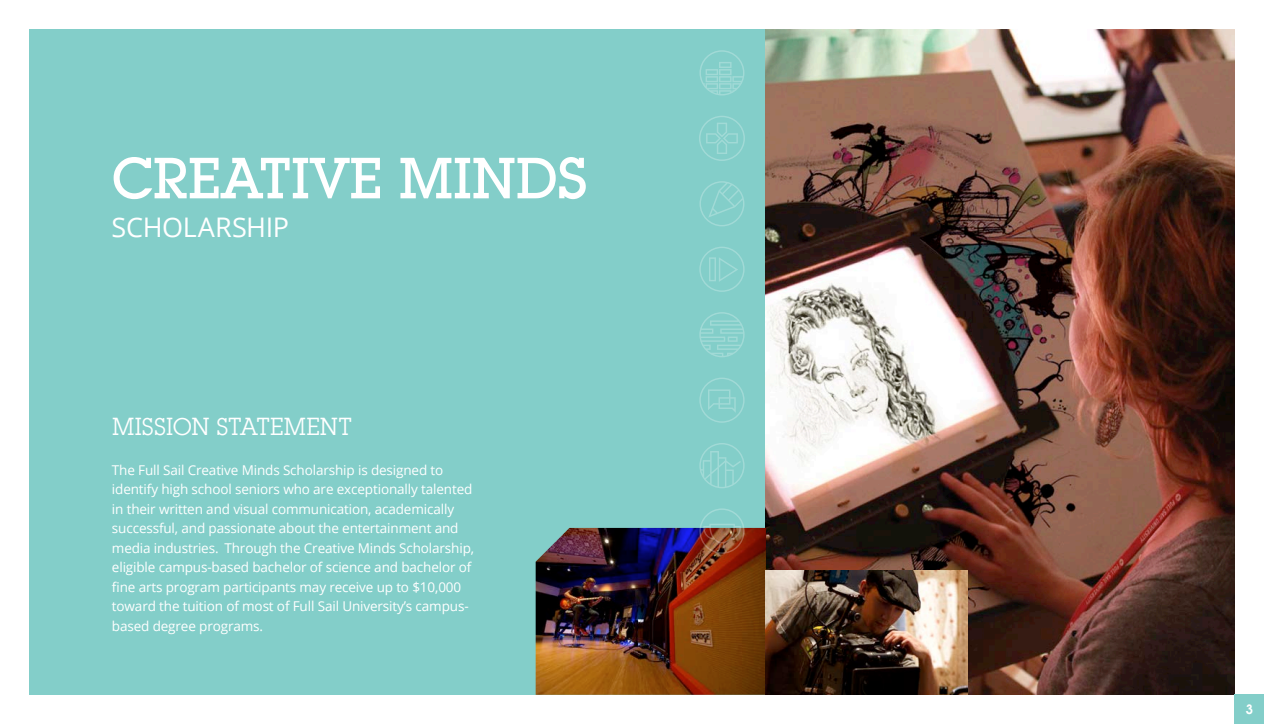
<style>
.page{position:relative;width:1264px;height:724px;background:#fff}
.page>*{position:absolute;margin:0;border:0;box-sizing:border-box;transform-origin:0 0}
.t1{font:500 57px "Lubalin Graph IT Cby BT";letter-spacing:-.02em;color:#fff}
.t2{font:27px "Open Sans";letter-spacing:-.015em;color:#fff}
.t3{font:24px "Lubalin Graph IT Cby BT";letter-spacing:-.025em;color:#fff}
.t4{font:13.5px/19.5px "Open Sans";letter-spacing:-.01em;color:#fff}
.t5{font:600 13.5px "Lubalin Graph IT Cby BT";color:#fff}
</style>
<div class="page">
<div style="left:29px;top:29px;width:737px;height:665px;background:#83cec9"></div>
<img style="left:766px;top:29px;width:468px;height:665px">
<img style="left:536px;top:528px;width:230px;height:166px">
<img style="left:766px;top:570px;width:202px;height:124px">
<svg style="left:699px;top:181px;width:45px;height:45px"></svg>
<svg style="left:699px;top:247px;width:45px;height:45px"></svg>
<svg style="left:699px;top:116px;width:46px;height:45px"></svg>
<svg style="left:699px;top:50px;width:45px;height:45px"></svg>
<svg style="left:699px;top:312px;width:45px;height:45px"></svg>
<svg style="left:699px;top:377px;width:45px;height:46px"></svg>
<svg style="left:699px;top:443px;width:45px;height:45px"></svg>
<svg style="left:699px;top:508px;width:45px;height:45px"></svg>
<div style="left:1234px;top:694px;width:30px;height:30px;background:#83cec9"></div>
<p class="t1" style="left:112px;top:143px;width:478px">CREATIVE MINDS</p>
<p class="t2" style="left:112px;top:209px;width:179px">SCHOLARSHIP</p>
<p class="t3" style="left:112px;top:412px;width:242px">MISSION STATEMENT</p>
<p class="t4" style="left:112px;top:459px;width:364px">The Full Sail Creative Minds Scholarship is designed to identify high school seniors who are exceptionally talented in their written and visual communication, academically successful, and passionate about the entertainment and media industries. Through the Creative Minds Scholarship, eligible campus-based bachelor of science and bachelor of fine arts program participants may receive up to $10,000 toward the tuition of most of Full Sail University’s campus&shy;based degree programs.</p>
<p class="t5" style="left:1245px;top:701px;width:9px">3</p>
</div>
